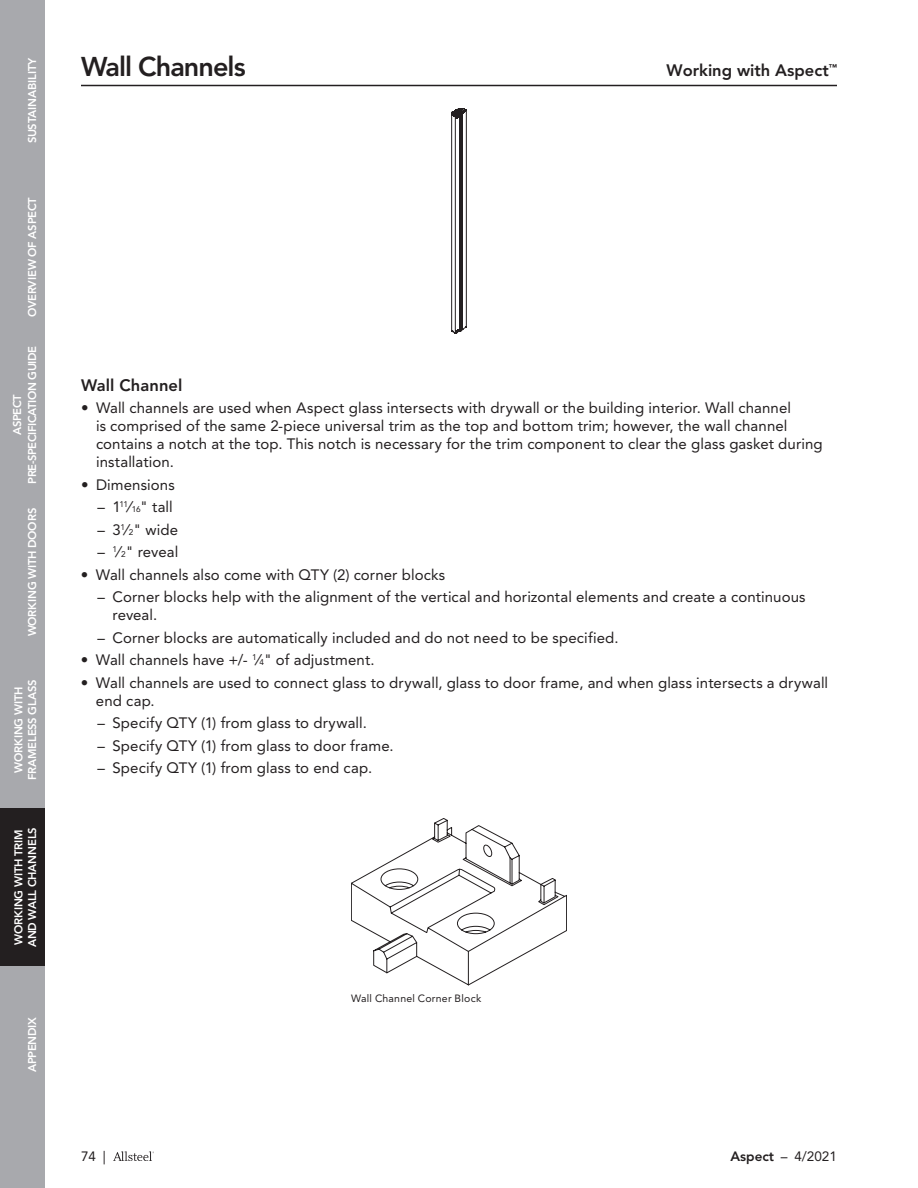
<style>
.page{position:relative;width:918px;height:1188px;background:#fff}
.page>*{position:absolute;margin:0;border:0;box-sizing:border-box;transform-origin:0 0}
.t1{font:800 27px "Avenir";letter-spacing:-.035em;color:#231f20}
.t2{font:800 16.5px "Avenir";color:#231f20}
.t3{font:15px/18px "Avenir";letter-spacing:.005em;color:#231f20}
.t4{font:13.5px "Avenir";color:#231f20}
.t5{font:800 11.25px/13.5px "Avenir";letter-spacing:-.02em;color:#fff;text-align:center}
.t6{font:10.5px "Avenir";letter-spacing:.02em;color:#231f20}
.s1{font-size:8.25px}
.s2{font-weight:800}
</style>
<div class="page">
<hr style="left:81px;top:85px;width:756px;height:1px;background:#231f20">
<svg style="left:351px;top:818px;width:216px;height:167px"></svg>
<div style="left:0;top:0;width:45px;height:1188px;background:#a8a9ad"></div>
<svg style="left:113px;top:1151px;width:41px;height:10px"></svg>
<div style="left:0;top:808px;width:45px;height:158px;background:#231f20"></div>
<svg style="left:451px;top:108px;width:16px;height:225px"></svg>
<p class="t5" style="left:25px;top:143px;width:88px;rotate:-90deg">SUSTAINABILITY</p>
<p class="t5" style="left:25px;top:317px;width:122px;rotate:-90deg">OVERVIEW OF ASPECT</p>
<p class="t5" style="left:10px;top:484px;width:139px;line-height:15px;rotate:-90deg">ASPECT<br>PRE-SPECIFICATION GUIDE</p>
<p class="t5" style="left:25px;top:636px;width:130px;rotate:-90deg">WORKING WITH DOORS</p>
<p class="t5" style="left:12px;top:780px;width:102px;rotate:-90deg">WORKING WITH<br>FRAMELESS GLASS</p>
<p class="t5" style="left:12px;top:947px;width:122px;text-align:left;rotate:-90deg">WORKING WITH TRIM<br>AND WALL CHANNELS</p>
<p class="t5" style="left:25px;top:1072px;width:55px;rotate:-90deg">APPENDIX</p>
<h1 class="t1" style="left:81px;top:50px;width:166px">Wall Channels</h1>
<p class="t2" style="left:667px;top:60px;width:172px">Working with Aspect<sup>™</sup></p>
<p class="t2" style="left:81px;top:375px;width:103px">Wall Channel</p>
<p class="t3" style="left:96px;top:399px;width:728px;text-indent:-15px">• Wall channels are used when Aspect glass intersects with drywall or the building interior. Wall channel<br>is comprised of the same 2-piece universal trim as the top and bottom trim; however, the wall channel contains a notch at the top. This notch is necessary for the trim component to clear the glass gasket during installation.</p>
<p class="t3" style="left:81px;top:476px;width:95px">• Dimensions</p>
<p class="t3" style="left:98px;top:498px;width:77px">– 1<sup>11</sup>⁄<span class="s1">16</span>" tall</p>
<p class="t3" style="left:98px;top:521px;width:82px">– 3<sup>1</sup>⁄<span class="s1">2</span>" wide</p>
<p class="t3" style="left:97px;top:543px;width:82px">– <sup>1</sup>⁄<span class="s1">2</span>" reveal</p>
<p class="t3" style="left:81px;top:566px;width:366px">• Wall channels also come with QTY (2) corner blocks</p>
<p class="t3" style="left:112px;top:588px;width:695px;text-indent:-15px">– Corner blocks help with the alignment of the vertical and horizontal elements and create a continuous reveal.</p>
<p class="t3" style="left:97px;top:629px;width:523px">– Corner blocks are automatically included and do not need to be specified.</p>
<p class="t3" style="left:81px;top:651px;width:295px">• Wall channels have +/- <sup>1</sup>⁄<span class="s1">4</span>" of adjustment.</p>
<p class="t3" style="left:96px;top:674px;width:734px;text-indent:-15px">• Wall channels are used to connect glass to drywall, glass to door frame, and when glass intersects a drywall end cap.</p>
<p class="t3" style="left:97px;top:714px;width:271px">– Specify QTY (1) from glass to drywall.</p>
<p class="t3" style="left:97px;top:737px;width:298px">– Specify QTY (1) from glass to door frame.</p>
<p class="t3" style="left:97px;top:759px;width:276px">– Specify QTY (1) from glass to end cap.</p>
<p class="t6" style="left:351px;top:992px;width:132px">Wall Channel Corner Block</p>
<p class="t4" style="left:81px;top:1148px;width:26px">74 |</p>
<p class="t4" style="left:730px;top:1148px;width:108px"><span class="s2">Aspect</span> – 4/2021</p>
</div>
